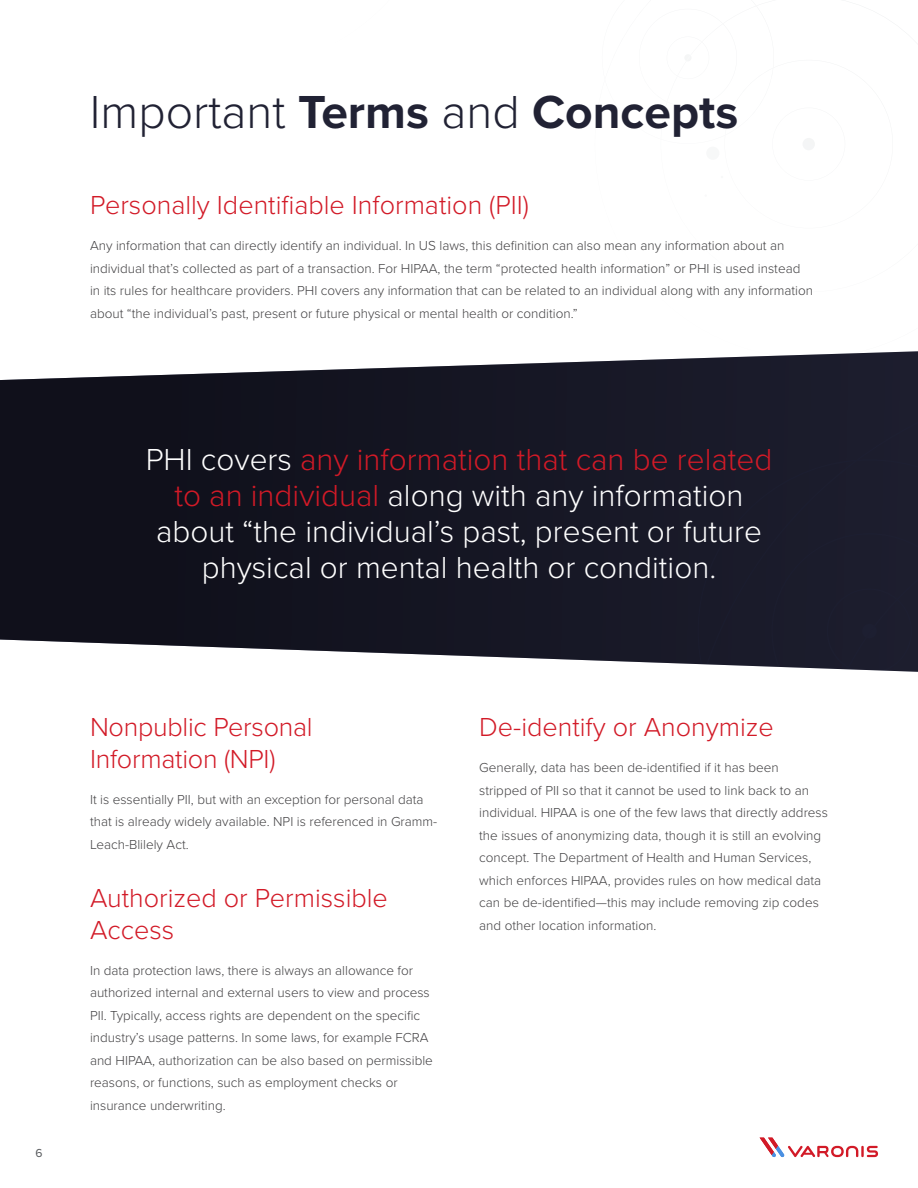
<style>
.page{position:relative;width:918px;height:1188px;background:#fff}
.page>*{position:absolute;margin:0;border:0;box-sizing:border-box;transform-origin:0 0}
.t1{font:700 48px "Proxima Nova";color:#212234}
.t2{font:300 31.5px/36px "Proxima Nova";color:#fff;text-align:center}
.t3{font:300 27px/31.5px "Proxima Nova";color:#d21a27}
.t4{font:300 13.5px/22.5px "Proxima Nova";color:#414042}
.t5{font:12px "Proxima Nova";color:#55585b}
.s1{font-weight:300}
.s2{color:#d21a27}
</style>
<div class="page">
<svg style="left:386px;top:351px;width:532px;height:313px;background:#252532"></svg>
<div style="left:683px;top:376px;width:235px;height:289px;background:#1a1b2b"></div>
<div style="left:703px;top:460px;width:215px;height:212px;background:#1b1c2c"></div>
<div style="left:0;top:368px;width:386px;height:286px;background:#10111c"></div>
<svg style="left:760px;top:1138px;width:118px;height:19px"></svg>
<h1 class="t1" style="left:90px;top:76px;width:650px"><span class="s1">Important</span> Terms <span class="s1">and</span> Concepts</h1>
<h3 class="t3" style="left:90px;top:188px;width:440px">Personally Identifiable Information (PII)</h3>
<p class="t4" style="left:90px;top:234px;width:725px">Any information that can directly identify an individual. In US laws, this definition can also mean any information about an individual that’s collected as part of a transaction. For HIPAA, the term “protected health information” or PHI is used instead in its rules for healthcare providers. PHI covers any information that can be related to an individual along with any information about “the individual’s past, present or future physical or mental health or condition.”</p>
<h2 class="t2" style="left:146px;top:440px;width:628px">PHI covers <span class="s2">any information that can be related to an individual</span> along with any information about “the individual’s past, present or future physical or mental health or condition.</h2>
<p class="t5" style="left:36px;top:1144px;width:9px">6</p>
<h3 class="t3" style="left:90px;top:710px;width:224px">Nonpublic Personal<br>Information (NPI)</h3>
<p class="t4" style="left:90px;top:787px;width:349px">It is essentially PII, but with an exception for personal data that is already widely available. NPI is referenced in Gramm-<br>Leach-Blilely Act.</p>
<h3 class="t3" style="left:90px;top:881px;width:299px">Authorized or Permissible<br>Access</h3>
<p class="t4" style="left:90px;top:958px;width:344px">In data protection laws, there is always an allowance for authorized internal and external users to view and process PII. Typically, access rights are dependent on the specific industry’s usage patterns. In some laws, for example FCRA and HIPAA, authorization can be also based on permissible reasons, or functions, such as employment checks or insurance underwriting.</p>
<h3 class="t3" style="left:479px;top:710px;width:296px">De-identify or Anonymize</h3>
<p class="t4" style="left:479px;top:756px;width:350px">Generally, data has been de-identified if it has been stripped of PII so that it cannot be used to link back to an individual. HIPAA is one of the few laws that directly address the issues of anonymizing data, though it is still an evolving concept. The Department of Health and Human Services, which enforces HIPAA, provides rules on how medical data can be de-identified—this may include removing zip codes and other location information.</p>
</div>
